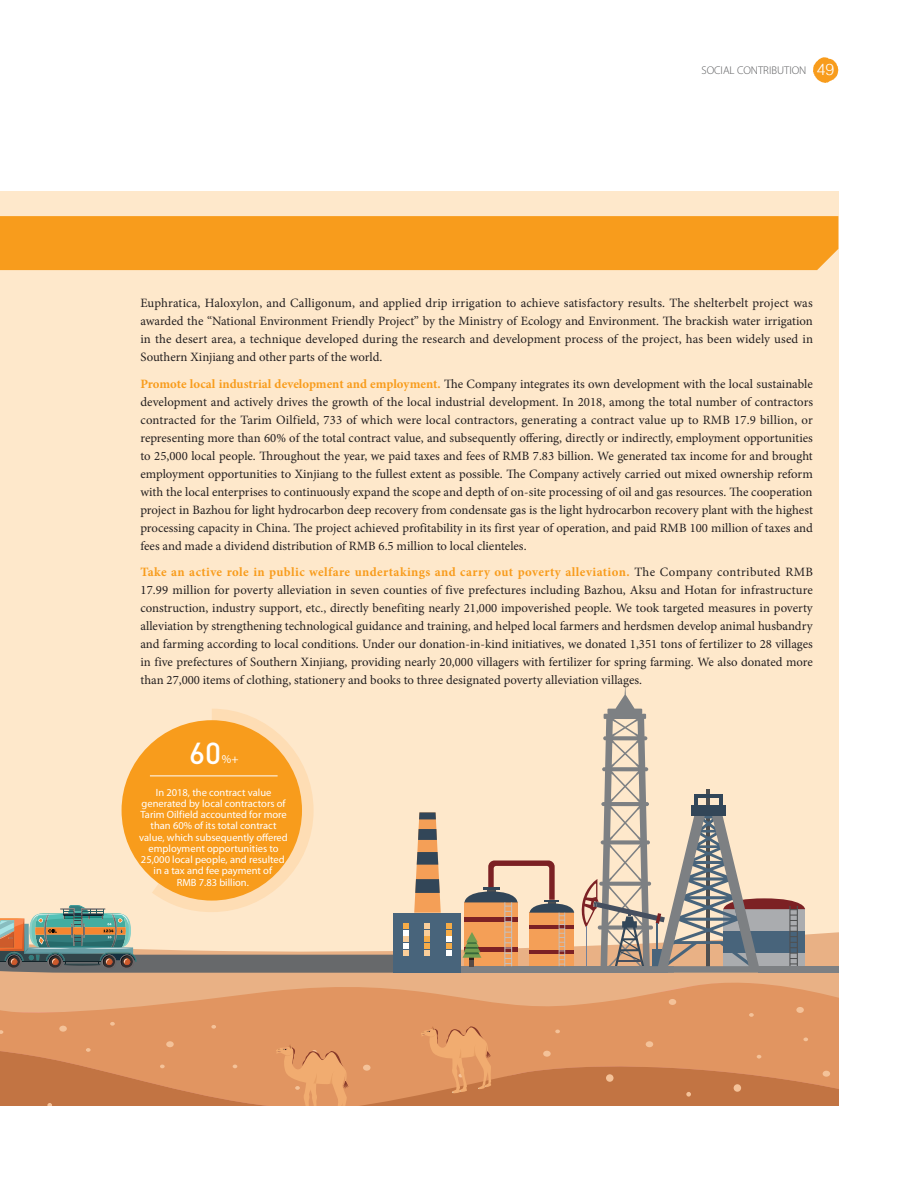
<style>
.page{position:relative;width:915px;height:1191px;background:#fff}
.page>*{position:absolute;margin:0;border:0;box-sizing:border-box;transform-origin:0 0}
.t1{font:500 30px "DIN";color:#fff}
.t2{font:12.75px/18px "Minion Pro";color:#231f20;text-align:justify}
.t3{font:12px "Myriad Pro";color:#fff}
.t4{font:300 11.25px "Myriad Pro";color:#57585a}
.t5{font:10.5px/11.2px "Myriad Pro";color:#fff;text-align:center}
.s1{font-family:"Helvetica";font-size:15.9px;color:#fff}
.s2{font-weight:700;color:#f89c1c}
</style>
<div class="page">
<svg style="left:813px;top:57px;width:25px;height:26px"></svg>
<div style="left:0;top:191px;width:838px;height:915px;background:#fee8cb"></div>
<svg style="left:440px;top:900px;width:398px;height:66px"></svg>
<svg style="left:0;top:972px;width:838px;height:62px;fill:#e19561"></svg>
<svg style="left:0;top:1034px;width:838px;height:72px;fill:#e19561"></svg>
<svg style="left:0;top:1030px;width:3px;height:4px"></svg>
<svg style="left:86px;top:1048px;width:5px;height:3px"></svg>
<svg style="left:110px;top:1022px;width:5px;height:3px"></svg>
<svg style="left:160px;top:1064px;width:5px;height:4px"></svg>
<svg style="left:211px;top:1025px;width:5px;height:3px"></svg>
<svg style="left:232px;top:1064px;width:5px;height:4px"></svg>
<svg style="left:555px;top:1029px;width:4px;height:4px"></svg>
<svg style="left:756px;top:1054px;width:5px;height:4px"></svg>
<svg style="left:748px;top:1013px;width:5px;height:3px"></svg>
<svg style="left:803px;top:1037px;width:4px;height:4px"></svg>
<div style="left:166px;top:1041px;width:8px;height:6px;background:#f4c299;border-radius:50%"></div>
<div style="left:59px;top:1025px;width:8px;height:6px;background:#f4c299;border-radius:50%"></div>
<div style="left:363px;top:1064px;width:7px;height:6px;background:#f4c299;border-radius:50%"></div>
<div style="left:543px;top:1050px;width:7px;height:6px;background:#f4c299;border-radius:50%"></div>
<div style="left:668px;top:999px;width:8px;height:6px;background:#f4c299;border-radius:50%"></div>
<div style="left:796px;top:1007px;width:7px;height:6px;background:#f4c299;border-radius:50%"></div>
<div style="left:822px;top:1070px;width:7px;height:6px;background:#f4c299;border-radius:50%"></div>
<div style="left:645px;top:1041px;width:8px;height:6px;background:#f4c299;border-radius:50%"></div>
<svg style="left:47px;top:1103px;width:5px;height:3px"></svg>
<svg style="left:686px;top:1091px;width:4px;height:5px"></svg>
<div style="left:605px;top:1074px;width:8px;height:7px;background:#f4c299;border-radius:50%"></div>
<div style="left:733px;top:1084px;width:7px;height:7px;background:#f4c299;border-radius:50%"></div>
<svg style="left:275px;top:1044px;width:73px;height:62px"></svg>
<svg style="left:420px;top:1026px;width:71px;height:68px"></svg>
<div style="left:758px;top:966px;width:80px;height:6px;background:#7d8083"></div>
<div style="left:393px;top:912px;width:68px;height:60px;background:#48647b"></div>
<svg style="left:446px;top:923px;width:5px;height:32px"></svg>
<div style="left:461px;top:966px;width:138px;height:6px;background:#7d8083"></div>
<svg style="left:462px;top:686px;width:342px;height:286px"></svg>
<div style="left:0;top:216px;width:838px;height:54px;background:#f89c1c"></div>
<svg style="left:0;top:709px;width:440px;height:285px"></svg>
<div style="left:121px;top:720px;width:181px;height:180px;background:#f89c1c;border-radius:50%"></div>
<hr style="left:150px;top:775px;width:127px;height:1px;background:#fff">
<p class="t4" style="left:701px;top:64px;width:134px">SOCIAL CONTRIBUTION <span class="s1">49</span></p>
<p class="t2" style="left:140px;top:294px;width:673px">Euphratica, Haloxylon, and Calligonum, and applied drip irrigation to achieve satisfactory results. The shelterbelt project was awarded the “National Environment Friendly Project” by the Ministry of Ecology and Environment. The brackish water irrigation in the desert area, a technique developed during the research and development process of the project, has been widely used in Southern Xinjiang and other parts of the world.</p>
<p class="t2" style="left:140px;top:375px;width:674px"><span class="s2">Promote local industrial development and employment.</span> The Company integrates its own development with the local sustainable development and actively drives the growth of the local industrial development. In 2018, among the total number of contractors contracted for the Tarim Oilfield, 733 of which were local contractors, generating a contract value up to RMB 17.9 billion, or representing more than 60% of the total contract value, and subsequently offering, directly or indirectly, employment opportunities to 25,000 local people. Throughout the year, we paid taxes and fees of RMB 7.83 billion. We generated tax income for and brought employment opportunities to Xinjiang to the fullest extent as possible. The Company actively carried out mixed ownership reform with the local enterprises to continuously expand the scope and depth of on-site processing of oil and gas resources. The cooperation project in Bazhou for light hydrocarbon deep recovery from condensate gas is the light hydrocarbon recovery plant with the highest processing capacity in China. The project achieved profitability in its first year of operation, and paid RMB 100 million of taxes and fees and made a dividend distribution of RMB 6.5 million to local clienteles.</p>
<p class="t2" style="left:140px;top:563px;width:673px"><span class="s2">Take an active role in public welfare undertakings and carry out poverty alleviation.</span> The Company contributed RMB 17.99 million for poverty alleviation in seven counties of five prefectures including Bazhou, Aksu and Hotan for infrastructure construction, industry support, etc., directly benefiting nearly 21,000 impoverished people. We took targeted measures in poverty alleviation by strengthening technological guidance and training, and helped local farmers and herdsmen develop animal husbandry and farming according to local conditions. Under our donation-in-kind initiatives, we donated 1,351 tons of fertilizer to 28 villages in five prefectures of Southern Xinjiang, providing nearly 20,000 villagers with fertilizer for spring farming. We also donated more than 27,000 items of clothing, stationery and books to three designated poverty alleviation villages.</p>
<h1 class="t1" style="left:189px;top:733px;width:33px">60</h1>
<p class="t3" style="left:222px;top:751px;width:18px">%+</p>
<p class="t5" style="left:139px;top:786px;width:150px">In 2018, the contract value generated by local contractors of<br>Tarim Oilfield accounted for more than 60% of its total contract value, which subsequently offered employment opportunities to<br>25,000 local people, and resulted in a tax and fee payment of<br>RMB 7.83 billion.</p>
</div>
